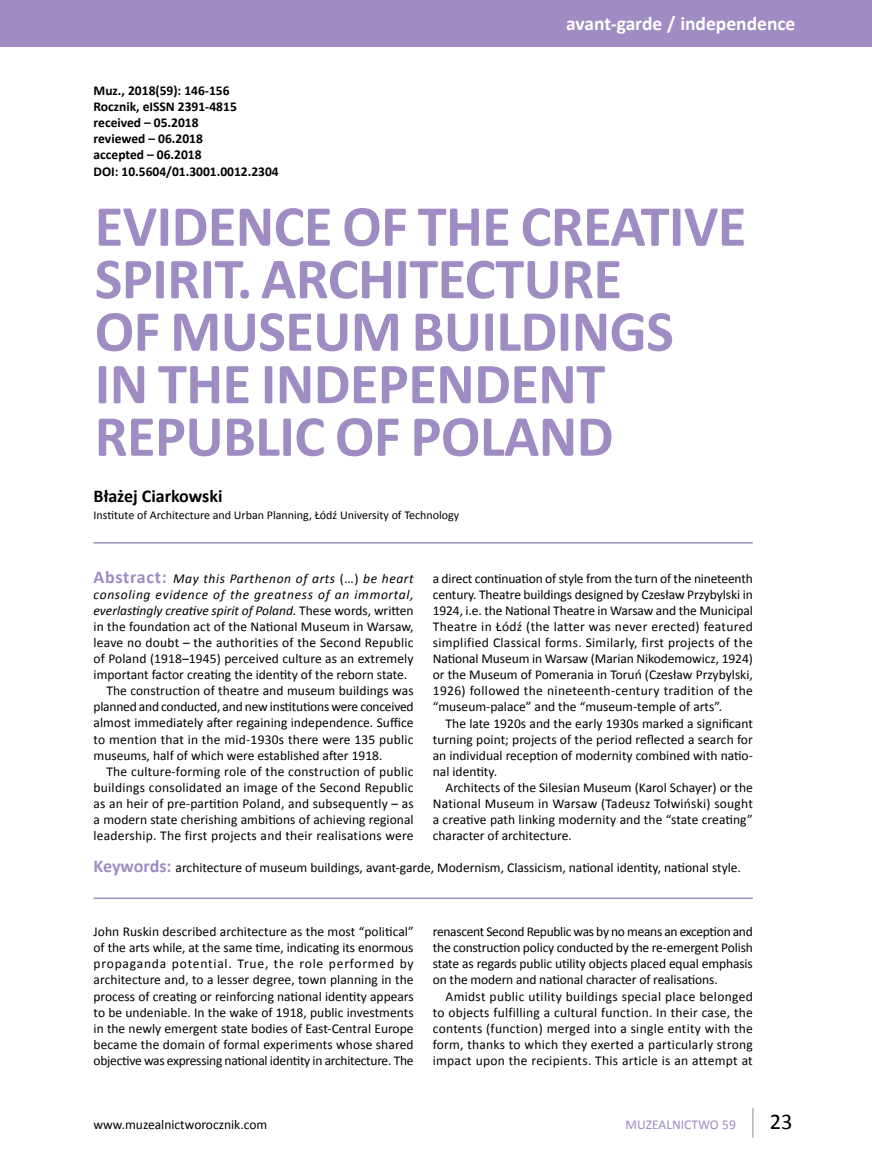
<style>
.page{position:relative;width:872px;height:1170px;background:#fff}
.page>*{position:absolute;margin:0;border:0;box-sizing:border-box;transform-origin:0 0}
.t1{font:700 58.5px/52.5px "Calibri";letter-spacing:-.01em;color:#9e8cc2}
.t2{font:22.5px "Calibri";color:#000}
.t3{font:700 19.5px "Calibri";color:#fff}
.t4{font:700 18px "Calibri";color:#000}
.t5{font:13.5px/16px "Calibri";letter-spacing:.005em;color:#000;text-align:justify}
.t6{font:700 13.5px/16px "Calibri";color:#000}
.t7{font:italic 13.5px "Calibri";letter-spacing:.04em;color:#000}
.t8{font:italic 13.5px "Calibri";color:#000}
.t9{font:13.5px "Calibri";letter-spacing:-.015em;color:#000}
.t10{font:13.5px "Calibri";color:#9e8cc2}
.t11{font:12px "Calibri";color:#000}
.s1{font-weight:700;font-style:normal;font-size:18px;color:#9e8cc2}
.s2{font-style:normal}
.s3{font-weight:700;font-size:18px;color:#9e8cc2}
</style>
<div class="page">
<hr style="left:752px;top:1107px;width:1px;height:30px;background:#b3b2b2">
<div style="left:0;top:0;width:872px;height:47px;background:#9e8cc2"></div>
<hr style="left:94px;top:542px;width:659px;height:1px;background:#9e8cc2">
<hr style="left:94px;top:897px;width:659px;height:2px;background:#9e8cc2">
<h3 class="t3" style="left:566px;top:11px;width:231px">avant-garde / independence</h3>
<p class="t6" style="left:94px;top:83px;width:187px">Muz., 2018(59): 146-156<br>Rocznik, eISSN 2391-4815 received – 05.2018<br>reviewed – 06.2018<br>accepted – 06.2018<br>DOI: 10.5604/01.3001.0012.2304</p>
<h1 class="t1" style="left:95px;top:200px;width:653px">EVIDENCE OF THE CREATIVE<br>SPIRIT. ARCHITECTURE<br>OF MUSEUM BUILDINGS<br>IN THE INDEPENDENT<br>REPUBLIC OF POLAND</h1>
<h3 class="t4" style="left:94px;top:484px;width:130px">Błażej Ciarkowski</h3>
<p class="t11" style="left:94px;top:507px;width:367px">Institute of Architecture and Urban Planning, Łódź University of Technology</p>
<p class="t7" style="left:94px;top:569px;width:321px"><span class="s1">Abstract:</span> May this Parthenon of arts <span class="s2">(…)</span> be heart</p>
<p class="t7" style="left:94px;top:585px;width:322px">consoling evidence of the greatness of an immortal,</p>
<p class="t8" style="left:94px;top:601px;width:321px">everlastingly creative spirit of Poland. <span class="s2">These words, written</span></p>
<p class="t5" style="left:94px;top:618px;width:321px">in the foundation act of the National Museum in Warsaw,</p>
<p class="t5" style="left:94px;top:634px;width:321px">leave no doubt – the authorities of the Second Republic</p>
<p class="t5" style="left:94px;top:650px;width:321px">of Poland (1918–1945) perceived culture as an extremely</p>
<p class="t5" style="left:94px;top:666px;width:315px">important factor creating the identity of the reborn state.</p>
<p class="t5" style="left:106px;top:682px;width:309px">The construction of theatre and museum buildings was</p>
<p class="t9" style="left:94px;top:698px;width:321px">planned and conducted, and new institutions were conceived</p>
<p class="t5" style="left:94px;top:715px;width:321px">almost immediately after regaining independence. Suffice</p>
<p class="t5" style="left:94px;top:731px;width:321px">to mention that in the mid-1930s there were 135 public</p>
<p class="t5" style="left:94px;top:747px;width:290px">museums, half of which were established after 1918.</p>
<p class="t5" style="left:106px;top:763px;width:309px">The culture-forming role of the construction of public</p>
<p class="t5" style="left:94px;top:779px;width:321px">buildings consolidated an image of the Second Republic</p>
<p class="t5" style="left:94px;top:795px;width:321px">as an heir of pre-partition Poland, and subsequently – as</p>
<p class="t5" style="left:94px;top:811px;width:321px">a modern state cherishing ambitions of achieving regional</p>
<p class="t5" style="left:94px;top:827px;width:321px">leadership. The first projects and their realisations were</p>
<p class="t5" style="left:433px;top:570px;width:322px">a direct continuation of style from the turn of the nineteenth century. Theatre buildings designed by Czesław Przybylski in 1924, i.e. the National Theatre in Warsaw and the Municipal Theatre in Łódź (the latter was never erected) featured simplified Classical forms. Similarly, first projects of the National Museum in Warsaw (Marian Nikodemowicz, 1924) or the Museum of Pomerania in Toruń (Czesław Przybylski, 1926) followed the nineteenth-century tradition of the “museum-palace” and the “museum-temple of arts”.</p>
<p class="t5" style="left:433px;top:715px;width:322px;text-indent:13px">The late 1920s and the early 1930s marked a significant turning point; projects of the period reflected a search for an individual reception of modernity combined with natio&shy;nal identity.</p>
<p class="t5" style="left:433px;top:779px;width:321px;text-indent:13px">Architects of the Silesian Museum (Karol Schayer) or the National Museum in Warsaw (Tadeusz Tołwiński) sought a creative path linking modernity and the “state creating” character of architecture.</p>
<p class="t5" style="left:94px;top:859px;width:649px"><span class="s3">Keywords:</span> architecture of museum buildings, avant-garde, Modernism, Classicism, national identity, national style.</p>
<p class="t5" style="left:94px;top:923px;width:321px">John Ruskin described architecture as the most “political” of the arts while, at the same time, indicating its enormous propaganda potential. True, the role performed by architecture and, to a lesser degree, town planning in the process of creating or reinforcing national identity appears to be undeniable. In the wake of 1918, public investments in the newly emergent state bodies of East-Central Europe became the domain of formal experiments whose shared objective was expressing national identity in architecture. The</p>
<p class="t5" style="left:433px;top:923px;width:321px">renascent Second Republic was by no means an exception and the construction policy conducted by the re-emergent Polish state as regards public utility objects placed equal emphasis on the modern and national character of realisations.</p>
<p class="t5" style="left:433px;top:987px;width:321px;text-indent:13px">Amidst public utility buildings special place belonged to objects fulfilling a cultural function. In their case, the contents (function) merged into a single entity with the form, thanks to which they exerted a particularly strong impact upon the recipients. This article is an attempt at</p>
<p class="t5" style="left:94px;top:1116px;width:175px">www.muzealnictworocznik.com</p>
<p class="t10" style="left:625px;top:1115px;width:112px">MUZEALNICTWO 59</p>
<h2 class="t2" style="left:770px;top:1107px;width:24px">23</h2>
</div>
